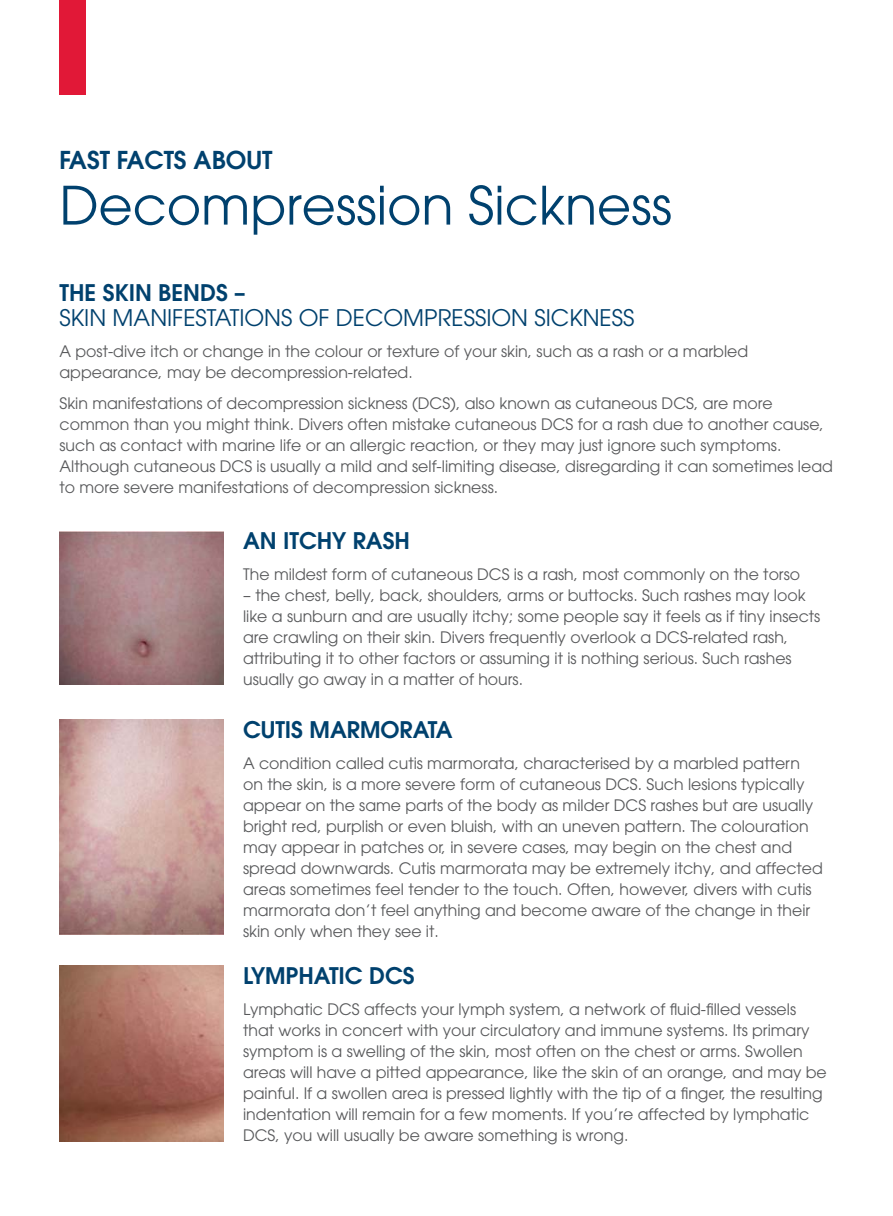
<style>
.page{position:relative;width:893px;height:1216px;background:#fff}
.page>*{position:absolute;margin:0;border:0;box-sizing:border-box;transform-origin:0 0}
.t1{font:52.5px "Avant Garde";color:#00416e}
.t2{font:600 24.5px "Avant Garde";color:#00416e}
.t3{font:600 22.75px "Avant Garde";color:#00416e}
.t4{font:22.75px "Avant Garde";color:#00416e}
.t5{font:15.75px/21px "Avant Garde";color:#58595b}
</style>
<div class="page">
<img style="left:60px;top:531px;width:163px;height:154px">
<img style="left:60px;top:719px;width:163px;height:215px">
<img style="left:60px;top:965px;width:163px;height:176px">
<div style="left:60px;top:0;width:26px;height:95px;background:#e11837"></div>
<h2 class="t2" style="left:60px;top:143px;width:25px">FAST</h2>
<h2 class="t2" style="left:117px;top:143px;width:26px">FACTS</h2>
<h2 class="t2" style="left:194px;top:143px;width:17px">ABOUT</h2>
<h1 class="t1" style="left:60px;top:174px;width:614px">Decompression Sickness</h1>
<h3 class="t3" style="left:60px;top:278px;width:188px">THE SKIN BENDS –</h3>
<h3 class="t4" style="left:60px;top:304px;width:88px">Skin Manifestations</h3>
<h3 class="t4" style="left:299px;top:304px;width:70px">of Decompression</h3>
<h3 class="t4" style="left:534px;top:304px;width:62px">Sickness</h3>
<p class="t5" style="left:60px;top:340px;width:690px">A post-dive itch or change in the colour or texture of your skin, such as a rash or a marbled appearance, may be decompression-related.</p>
<p class="t5" style="left:60px;top:392px;width:775px">Skin manifestations of decompression sickness (DCS), also known as cutaneous DCS, are more common than you might think. Divers often mistake cutaneous DCS for a rash due to another cause, such as contact with marine life or an allergic reaction, or they may just ignore such symptoms.<br>Although cutaneous DCS is usually a mild and self-limiting disease, disregarding it can sometimes lead to more severe manifestations of decompression sickness.</p>
<h3 class="t3" style="left:243px;top:526px;width:165px">AN ITCHY RASH</h3>
<p class="t5" style="left:243px;top:564px;width:559px">The mildest form of cutaneous DCS is a rash, most commonly on the torso</p>
<p class="t5" style="left:243px;top:585px;width:579px">– the chest, belly, back, shoulders, arms or buttocks. Such rashes may look like a sunburn and are usually itchy; some people say it feels as if tiny insects are crawling on their skin. Divers frequently overlook a DCS-related rash, attributing it to other factors or assuming it is nothing serious. Such rashes usually go away in a matter of hours.</p>
<h3 class="t3" style="left:243px;top:714px;width:211px">CUTIS MARMORATA</h3>
<p class="t5" style="left:243px;top:752px;width:581px">A condition called cutis marmorata, characterised by a marbled pattern on the skin, is a more severe form of cutaneous DCS. Such lesions typically appear on the same parts of the body as milder DCS rashes but are usually bright red, purplish or even bluish, with an uneven pattern. The colouration may appear in patches or, in severe cases, may begin on the chest and spread downwards. Cutis marmorata may be extremely itchy, and affected areas sometimes feel tender to the touch. Often, however, divers with cutis marmorata don’t feel anything and become aware of the change in their skin only when they see it.</p>
<h3 class="t3" style="left:243px;top:960px;width:157px">LYMPHATIC DCS</h3>
<p class="t5" style="left:243px;top:998px;width:585px">Lymphatic DCS affects your lymph system, a network of fluid-filled vessels that works in concert with your circulatory and immune systems. Its primary symptom is a swelling of the skin, most often on the chest or arms. Swollen areas will have a pitted appearance, like the skin of an orange, and may be painful. If a swollen area is pressed lightly with the tip of a finger, the resulting indentation will remain for a few moments. If you’re affected by lymphatic DCS, you will usually be aware something is wrong.</p>
</div>
